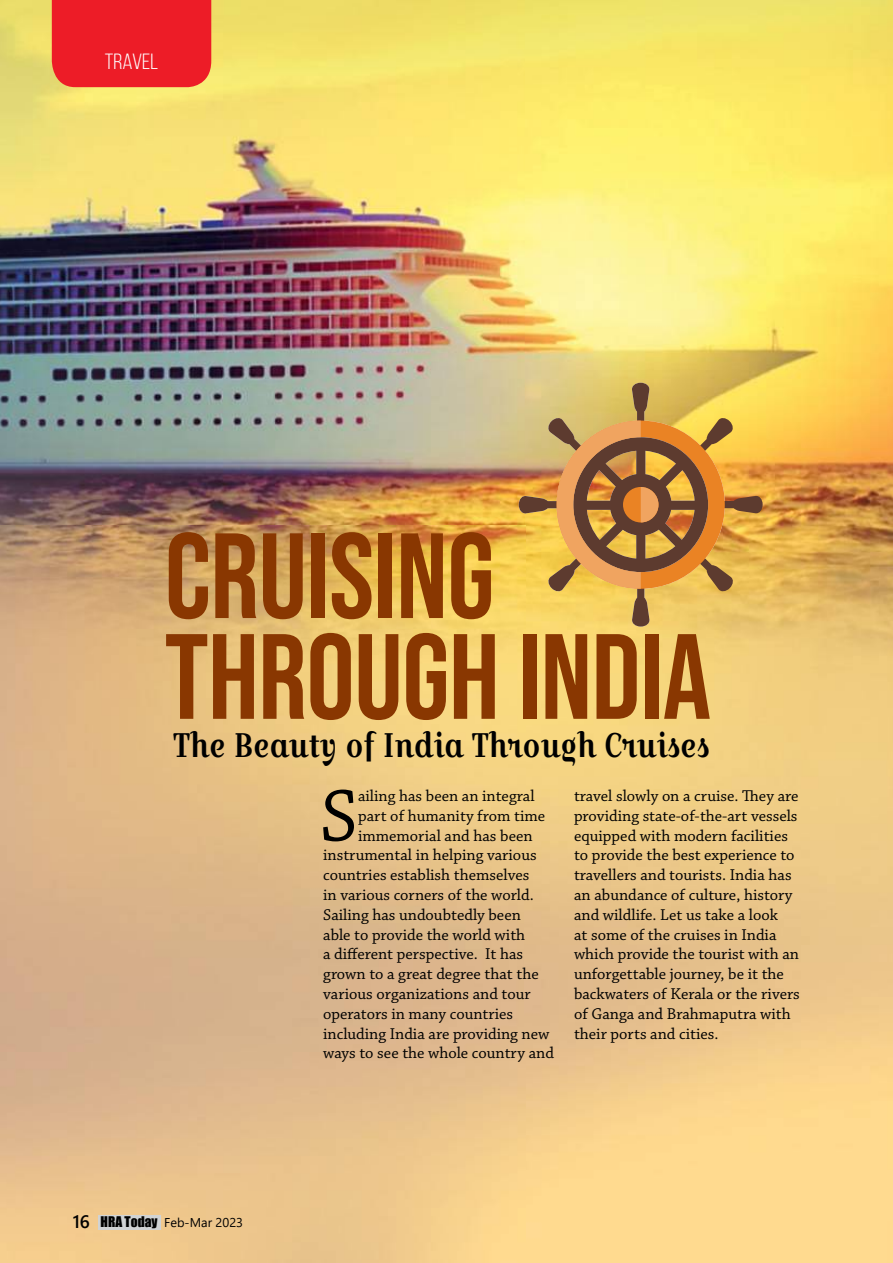
<style>
.page{position:relative;width:893px;height:1263px;background:#fff}
.page>*{position:absolute;margin:0;border:0;box-sizing:border-box;transform-origin:0 0}
.t1{font:120.9px/100.8px "Bebas Neue";letter-spacing:-.005em;color:#893701}
.t2{font:77.4px "Chaparral Pro";color:#000}
.t3{font:34.05px "Croissant One";letter-spacing:-.005em;color:#000;scale:.81 1}
.t4{font:22.05px "Bebas Neue";color:#fff;scale:1.06 1}
.t5{font:16.5px/19.8px "Chaparral Pro";color:#000}
.t6{font:12.75px "Segoe UI";color:#000}
.s1{font-weight:600;font-size:18px}
.s2{font-family:"Impact";font-size:13.5px}
</style>
<div class="page">
<img style="left:0;top:0;width:893px;height:1263px">
<div style="left:52px;top:0;width:159px;height:87px;background:#ed1c27"></div>
<svg style="left:519px;top:383px;width:244px;height:244px;background:#cd9e4e"></svg>
<div style="left:99px;top:1215px;width:62px;height:14px;background:#d1d3d4"></div>
<h3 class="t4" style="left:105px;top:49px;width:52px">TRAVEL</h3>
<h1 class="t1" style="left:165px;top:525px;width:548px">CRUISING<br>THROUGH INDIA</h1>
<h3 class="t3" style="left:173px;top:720px;width:664px">The Beauty of India Through Cruises</h3>
<h2 class="t2" style="left:320px;top:773px;width:40px">S</h2>
<p class="t5" style="left:358px;top:786px;width:178px">ailing has been an integral</p>
<p class="t5" style="left:574px;top:786px;width:227px">travel slowly on a cruise. They are providing state-of-the-art vessels equipped with modern facilities to provide the best experience to travellers and tourists. India has an abundance of culture, history and wildlife. Let us take a look<br>at some of the cruises in India which provide the tourist with an unforgettable journey, be it the backwaters of Kerala or the rivers of Ganga and Brahmaputra with their ports and cities.</p>
<p class="t5" style="left:358px;top:806px;width:189px">part of humanity from time</p>
<p class="t5" style="left:358px;top:826px;width:176px">immemorial and has been</p>
<p class="t5" style="left:323px;top:846px;width:215px">instrumental in helping various</p>
<p class="t5" style="left:323px;top:866px;width:208px">countries establish themselves</p>
<p class="t5" style="left:323px;top:885px;width:212px">in various corners of the world.</p>
<p class="t5" style="left:323px;top:905px;width:199px">Sailing has undoubtedly been</p>
<p class="t5" style="left:323px;top:925px;width:204px">able to provide the world with</p>
<p class="t5" style="left:323px;top:945px;width:202px">a different perspective. It has</p>
<p class="t5" style="left:323px;top:965px;width:217px">grown to a great degree that the</p>
<p class="t5" style="left:323px;top:984px;width:209px">various organizations and tour</p>
<p class="t5" style="left:323px;top:1004px;width:192px">operators in many countries</p>
<p class="t5" style="left:323px;top:1024px;width:228px">including India are providing new</p>
<p class="t5" style="left:323px;top:1044px;width:232px">ways to see the whole country and</p>
<p class="t6" style="left:73px;top:1210px;width:172px"><span class="s1">16</span> <span class="s2">HRA Today</span> Feb-Mar 2023</p>
</div>
